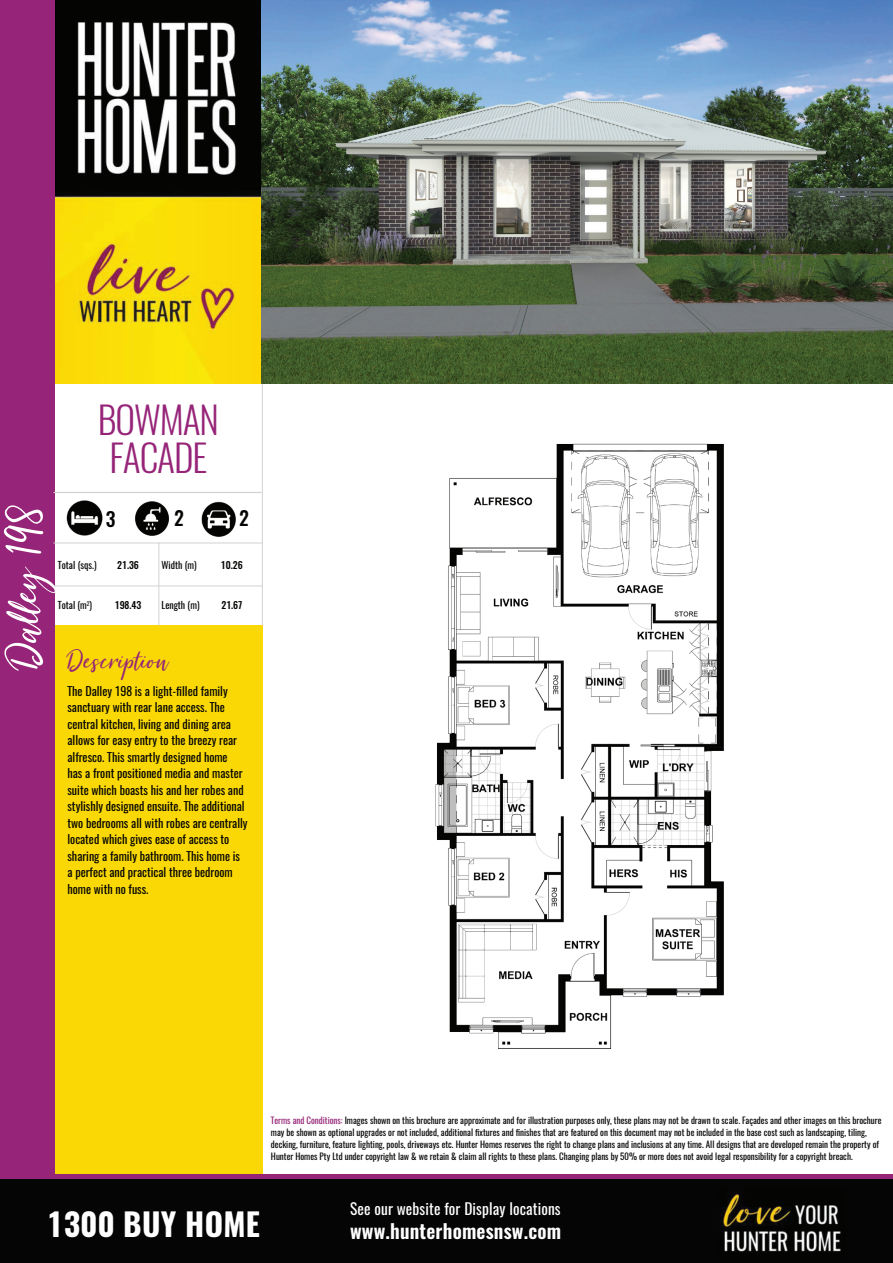
<style>
.page{position:relative;width:893px;height:1263px;background:#fff}
.page>*{position:absolute;margin:0;border:0;box-sizing:border-box;transform-origin:0 0}
.t1{font:55.5px "Summer Festival";color:#fff}
.t2{font:300 37.5px/37.5px "Oswald";letter-spacing:-.03em;color:#962478;text-align:center}
.t3{font:33px "Summer Festival";color:#962478}
.t4{font:700 31.5px "Oswald";letter-spacing:.01em;color:#fff}
.t5{font:600 19.5px "Oswald";letter-spacing:.01em;color:#fff}
.t6{font:500 19.5px "Oswald";color:#040503}
.t7{font:15.3px "Oswald";letter-spacing:.01em;color:#fff}
.t8{font:12px/16.5px "Oswald";color:#040503}
.t9{font:9.75px "Oswald";color:#040503}
.t10{font:500 9.75px "Oswald";color:#040503}
.t11{font:9px/12px "Oswald";color:#040503}
.s1{color:#952477}
</style>
<div class="page">
<img style="left:54px;top:0;width:839px;height:384px">
<div style="left:53px;top:625px;width:209px;height:549px;background:#fad806"></div>
<div style="left:0;top:0;width:54px;height:1176px;background:#962478"></div>
<img style="left:435px;top:443px;width:289px;height:606px">
<div style="left:0;top:1177px;width:893px;height:86px;background:#040504"></div>
<div style="left:0;top:1174px;width:893px;height:5px;background:#962478"></div>
<img style="left:723px;top:1194px;width:118px;height:58px">
<hr style="left:53px;top:543px;width:209px;height:1px;background:#d3d2d2">
<hr style="left:158px;top:543px;width:1px;height:82px;background:#d3d2d2">
<hr style="left:262px;top:384px;width:1px;height:241px;background:#d3d2d2">
<hr style="left:54px;top:586px;width:208px;height:1px;background:#d3d2d2">
<hr style="left:53px;top:492px;width:208px;height:1px;background:#d3d2d2">
<hr style="left:54px;top:492px;width:208px;height:1px;background:#d3d2d2">
<img style="left:66px;top:500px;width:37px;height:36px">
<img style="left:135px;top:501px;width:35px;height:35px">
<img style="left:201px;top:501px;width:35px;height:36px">
<h2 class="t2" style="left:98px;top:401px;width:123px">BOWMAN<br>FACADE</h2>
<h1 class="t1" style="left:-6px;top:668px;width:167px;rotate:-90deg">Dalley 198</h1>
<h3 class="t6" style="left:106px;top:505px;width:11px">3</h3>
<h3 class="t6" style="left:174px;top:504px;width:11px">2</h3>
<h3 class="t6" style="left:239px;top:504px;width:11px">2</h3>
<p class="t10" style="left:117px;top:558px;width:23px">21.36</p>
<p class="t9" style="left:161px;top:558px;width:37px">Width (m)</p>
<p class="t10" style="left:221px;top:558px;width:23px">10.26</p>
<p class="t9" style="left:58px;top:559px;width:40px">Total (sqs.)</p>
<p class="t9" style="left:58px;top:599px;width:36px">Total (m<sup>2</sup>)</p>
<p class="t9" style="left:161px;top:598px;width:40px">Length (m)</p>
<p class="t10" style="left:115px;top:598px;width:28px">198.43</p>
<p class="t10" style="left:221px;top:598px;width:22px">21.67</p>
<h3 class="t3" style="left:68px;top:642px;width:103px">Description</h3>
<p class="t8" style="left:68px;top:682px;width:182px">The Dalley 198 is a light-filled family sanctuary with rear lane access. The central kitchen, living and dining area allows for easy entry to the breezy rear alfresco. This smartly designed home<br>has a front positioned media and master suite which boasts his and her robes and stylishly designed ensuite. The additional two bedrooms all with robes are centrally located which gives ease of access to sharing a family bathroom. This home is a perfect and practical three bedroom home with no fuss.</p>
<p class="t11" style="left:271px;top:1115px;width:612px"><span class="s1">Terms and Conditions:</span> Images shown on this brochure are approximate and for illustration purposes only, these plans may not be drawn to scale. Façades and other images on this brochure may be shown as optional upgrades or not included, additional fixtures and finishes that are featured on this document may not be included in the base cost such as landscaping, tiling, decking, furniture, feature lighting, pools, driveways etc. Hunter Homes reserves the right to change plans and inclusions at any time. All designs that are developed remain the property of Hunter Homes Pty Ltd under copyright law &amp; we retain &amp; claim all rights to these plans. Changing plans by 50% or more does not avoid legal responsibility for a copyright breach.</p>
<h3 class="t4" style="left:47px;top:1203px;width:215px">1300 BUY HOME</h3>
<h3 class="t7" style="left:350px;top:1198px;width:212px">See our website for Display locations</h3>
<h3 class="t5" style="left:350px;top:1217px;width:213px">www.hunterhomesnsw.com</h3>
</div>
